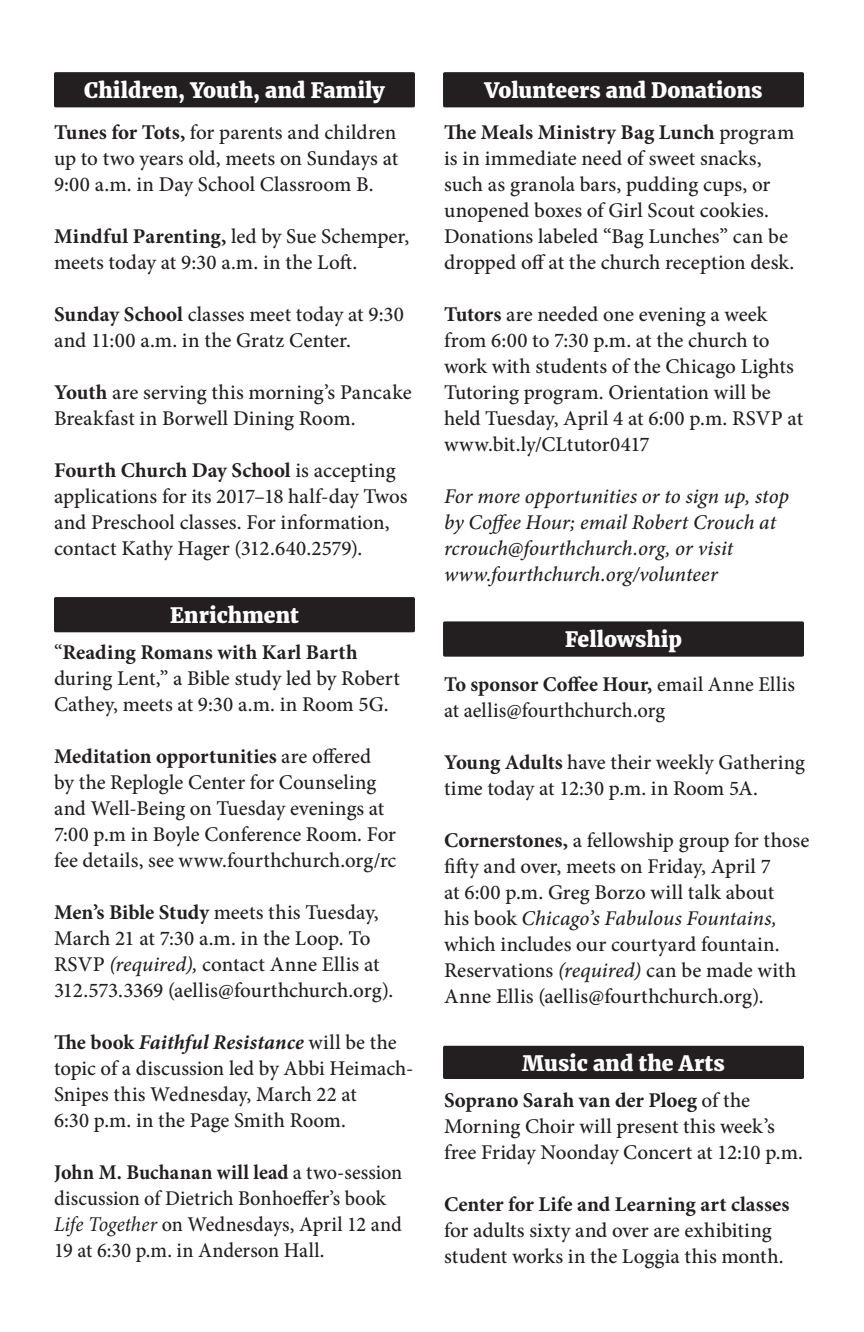
<style>
.page{position:relative;width:864px;height:1332px;background:#fff}
.page>*{position:absolute;margin:0;border:0;box-sizing:border-box;transform-origin:0 0}
.t1{font:500 21px/26px "Minion Pro";color:#231f20}
.t2{font:500 21px/26px "Minion Pro";color:#231f20;scale:.96 1}
.t3{font:italic 500 21px/26px "Minion Pro";color:#231f20}
.t4{font:800 21px "Merriweather";color:#fff}
.t5{font:700 21px "Minion Pro";letter-spacing:.005em;color:#231f20}
.s1{font-weight:700}
.s2{font-weight:500}
.s3{font-style:italic}
.s4{font-weight:700;font-style:italic}
.s5{font-weight:400;font-style:italic}
</style>
<div class="page">
<div style="left:54px;top:597px;width:361px;height:35px;background:#231f20;border-radius:2px"></div>
<div style="left:54px;top:72px;width:361px;height:35px;background:#231f20;border-radius:2px"></div>
<div style="left:443px;top:1046px;width:361px;height:33px;background:#231f20;border-radius:2px"></div>
<div style="left:443px;top:621px;width:361px;height:36px;background:#231f20;border-radius:2px"></div>
<div style="left:443px;top:72px;width:361px;height:35px;background:#231f20;border-radius:2px"></div>
<p class="t4" style="left:84px;top:77px;width:302px">Children, Youth, and Family</p>
<p class="t1" style="left:54px;top:120px;width:346px;text-align:justify"><span class="s1">Tunes for Tots,</span> for parents and children up to two years old, meets on Sundays at 9:00 a.m. in Day School Classroom B.</p>
<p class="t1" style="left:54px;top:224px;width:357px"><span class="s1">Mindful Parenting,</span> led by Sue Schemper, meets today at 9:30 a.m. in the Loft.</p>
<p class="t1" style="left:54px;top:302px;width:351px"><span class="s1">Sunday School</span> classes meet today at 9:30</p>
<p class="t1" style="left:54px;top:328px;width:299px">and 11:00 a.m. in the Gratz Center.</p>
<p class="t1" style="left:54px;top:380px;width:359px"><span class="s1">Youth</span> are serving this morning’s Pancake<br>Breakfast in Borwell Dining Room.</p>
<p class="t1" style="left:54px;top:458px;width:355px"><span class="s1">Fourth Church Day School</span> is accepting applications for its 2017–18 half-day Twos and Preschool classes. For information, contact Kathy Hager (312.640.2579).</p>
<p class="t4" style="left:170px;top:602px;width:130px">Enrichment</p>
<p class="t1" style="left:54px;top:640px;width:347px">“<span class="s1">Reading Romans with Karl Barth </span>during Lent,” a Bible study led by Robert<br>Cathey, meets at 9:30 a.m. in Room 5G.</p>
<p class="t5" style="left:54px;top:742px;width:319px">Meditation opportunities <span class="s2">are offered</span></p>
<p class="t1" style="left:54px;top:770px;width:324px">by the Replogle Center for Counseling</p>
<p class="t1" style="left:54px;top:796px;width:344px">and Well-Being on Tuesday evenings at<br>7:00 p.m in Boyle Conference Room. For fee details, see www.fourthchurch.org/rc</p>
<p class="t1" style="left:54px;top:900px;width:341px"><span class="s1">Men’s Bible Study</span> meets this Tuesday, March 21 at 7:30 a.m. in the Loop. To RSVP <span class="s3">(required),</span> contact Anne Ellis at 312.573.3369 (aellis@fourthchurch.org).</p>
<p class="t1" style="left:54px;top:1030px;width:361px"><span class="s1">The book</span> <span class="s4">Faithful Resistance</span> will be the topic of a discussion led by Abbi Heimach-Snipes this Wednesday, March 22 at<br>6:30 p.m. in the Page Smith Room.</p>
<p class="t2" style="left:54px;top:1160px;width:364px"><span class="s1">John M. Buchanan will lead</span> a two-session discussion of Dietrich Bonhoeffer’s book</p>
<p class="t2" style="left:54px;top:1212px;width:364px"><span class="s5">Life Together</span> on Wednesdays, April 12 and<br>19 at 6:30 p.m. in Anderson Hall.</p>
<p class="t4" style="left:485px;top:77px;width:279px">Volunteers and Donations</p>
<p class="t1" style="left:444px;top:120px;width:352px"><span class="s1">The Meals Ministry Bag Lunch</span> program is in immediate need of sweet snacks, such as granola bars, pudding cups, or unopened boxes of Girl Scout cookies.<br>Donations labeled “Bag Lunches” can be dropped off at the church reception desk.</p>
<p class="t1" style="left:444px;top:302px;width:361px"><span class="s1">Tutors</span> are needed one evening a week from 6:00 to 7:30 p.m. at the church to work with students of the Chicago Lights Tutoring program. Orientation will be held Tuesday, April 4 at 6:00 p.m. RSVP at www.bit.ly/CLtutor0417</p>
<p class="t3" style="left:444px;top:484px;width:347px">For more opportunities or to sign up, stop by Coffee Hour; email Robert Crouch at rcrouch@fourthchurch.org, or visit www.fourthchurch.org/volunteer</p>
<p class="t4" style="left:565px;top:626px;width:118px">Fellowship</p>
<p class="t1" style="left:444px;top:672px;width:352px"><span class="s1">To sponsor Coffee Hour,</span> email Anne Ellis at aellis@fourthchurch.org</p>
<p class="t1" style="left:444px;top:750px;width:363px"><span class="s1">Young Adults</span> have their weekly Gathering time today at 12:30 p.m. in Room 5A.</p>
<p class="t1" style="left:444px;top:828px;width:367px"><span class="s1">Cornerstones,</span> a fellowship group for those fifty and over, meets on Friday, April 7<br>at 6:00 p.m. Greg Borzo will talk about<br>his book <span class="s3">Chicago’s Fabulous Fountains, </span>which includes our courtyard fountain.<br>Reservations <span class="s3">(required)</span> can be made with Anne Ellis (aellis@fourthchurch.org).</p>
<p class="t4" style="left:522px;top:1051px;width:204px">Music and the Arts</p>
<p class="t1" style="left:444px;top:1088px;width:361px"><span class="s1">Soprano Sarah van der Ploeg</span> of the<br>Morning Choir will present this week’s free Friday Noonday Concert at 12:10 p.m.</p>
<p class="t1" style="left:444px;top:1192px;width:347px"><span class="s1">Center for Life and Learning art classes </span>for adults sixty and over are exhibiting student works in the Loggia this month.</p>
</div>
